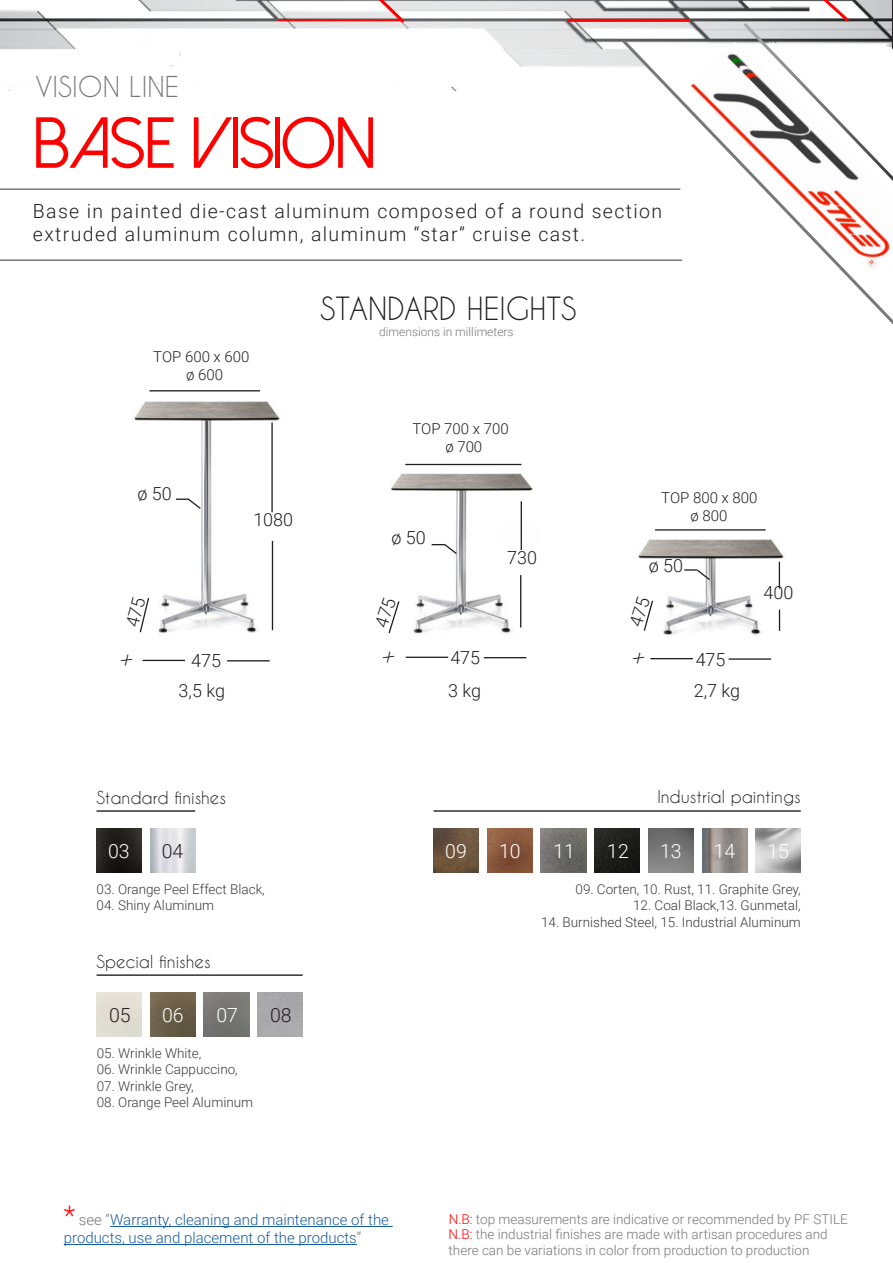
<style>
.page{position:relative;width:893px;height:1263px;background:#fff}
.page>*{position:absolute;margin:0;border:0;box-sizing:border-box;transform-origin:0 0}
.t1{font:72px "Dolce Vita";color:#f00}
.t2{font:30px "Caviar Dreams";color:#231f20}
.t3{font:27px "Caviar Dreams";color:#787878}
.t4{font:300 19.5px/23.4px "Roboto";letter-spacing:.07em;color:#231f20}
.t5{font:300 19.5px "Roboto";color:#fff}
.t6{font:300 18px "Roboto";color:#231f20}
.t7{font:16.8px "Caviar Dreams";color:#231f20}
.t8{font:300 15px "Roboto";color:#175d9e}
.t9{font:300 15px "Roboto";color:#231f20}
.t10{font:300 13.5px "Roboto";color:#3b3b3b}
.t11{font:300 13.5px/16.2px "Roboto";color:#787878}
.t12{font:300 12px "Roboto";color:#787878}
.s1{font-size:27px;color:#f00}
.s2{color:#787878}
.s3{color:#f00}
</style>
<div class="page">
<svg style="left:0;top:0;width:893px;height:91px"></svg>
<hr style="left:567px;top:19px;width:123px;height:3px;background:#f00">
<svg style="left:376px;top:0;width:32px;height:26px"></svg>
<hr style="left:277px;top:19px;width:124px;height:2px;background:#f00">
<svg style="left:820px;top:0;width:32px;height:20px"></svg>
<hr style="left:0;top:188px;width:680px;height:2px;background:#787878">
<hr style="left:0;top:259px;width:682px;height:2px;background:#787878">
<svg style="left:619px;top:37px;width:121px;height:224px"></svg>
<img style="left:688px;top:42px;width:52px;height:219px">
<svg style="left:740px;top:20px;width:153px;height:305px"></svg>
<img style="left:96px;top:828px;width:46px;height:45px">
<img style="left:150px;top:828px;width:45px;height:45px">
<hr style="left:97px;top:810px;width:98px;height:2px;background:#231f20">
<img style="left:150px;top:992px;width:45px;height:45px">
<img style="left:204px;top:992px;width:45px;height:45px">
<hr style="left:97px;top:974px;width:206px;height:2px;background:#231f20">
<div style="left:258px;top:992px;width:45px;height:45px;background:#a9a9ab"></div>
<img style="left:434px;top:828px;width:45px;height:45px">
<img style="left:487px;top:828px;width:45px;height:45px">
<img style="left:541px;top:828px;width:45px;height:45px">
<hr style="left:434px;top:810px;width:367px;height:2px;background:#231f20">
<img style="left:595px;top:828px;width:45px;height:45px">
<img style="left:648px;top:828px;width:45px;height:45px">
<img style="left:702px;top:828px;width:45px;height:45px">
<hr style="left:110px;top:1226px;width:283px;height:1px;background:#175d9e">
<hr style="left:64px;top:1244px;width:293px;height:1px;background:#175d9e">
<img style="left:756px;top:828px;width:45px;height:45px">
<hr style="left:650px;top:658px;width:43px;height:1px;background:#231f20">
<hr style="left:729px;top:658px;width:42px;height:2px;background:#231f20">
<hr style="left:406px;top:657px;width:42px;height:1px;background:#231f20">
<hr style="left:484px;top:657px;width:42px;height:1px;background:#231f20">
<hr style="left:143px;top:660px;width:42px;height:1px;background:#231f20">
<hr style="left:227px;top:660px;width:43px;height:1px;background:#231f20">
<img style="left:390px;top:463px;width:143px;height:171px">
<hr style="left:405px;top:464px;width:116px;height:1px;background:#231f20">
<svg style="left:432px;top:542px;width:26px;height:13px"></svg>
<hr style="left:521px;top:501px;width:1px;height:49px;background:#231f20">
<hr style="left:520px;top:575px;width:1px;height:52px;background:#231f20">
<img style="left:136px;top:420px;width:131px;height:213px">
<hr style="left:271px;top:422px;width:2px;height:90px;background:#231f20">
<hr style="left:272px;top:541px;width:1px;height:89px;background:#231f20">
<hr style="left:149px;top:390px;width:111px;height:1px;background:#231f20">
<svg style="left:176px;top:497px;width:26px;height:13px"></svg>
<img style="left:134px;top:402px;width:146px;height:18px">
<img style="left:640px;top:558px;width:132px;height:77px">
<hr style="left:655px;top:529px;width:111px;height:2px;background:#231f20">
<svg style="left:779px;top:562px;width:1px;height:27px"></svg>
<svg style="left:779px;top:610px;width:1px;height:21px"></svg>
<svg style="left:684px;top:568px;width:27px;height:13px"></svg>
<img style="left:638px;top:540px;width:146px;height:18px">
<svg style="left:136px;top:596px;width:14px;height:37px"></svg>
<svg style="left:388px;top:597px;width:12px;height:37px"></svg>
<svg style="left:640px;top:597px;width:14px;height:35px"></svg>
<p class="t3" style="left:36px;top:71px;width:145px">VISION LINE</p>
<p class="t1" style="left:33px;top:107px;width:345px">BASE VISION</p>
<p class="t4" style="left:33px;top:198px;width:631px">Base in painted die-cast aluminum composed of a round section extruded aluminum column, aluminum “star” cruise cast.</p>
<p class="t2" style="left:320px;top:290px;width:257px">STANDARD HEIGHTS</p>
<p class="t9" style="left:153px;top:347px;width:98px">TOP 600 x 600</p>
<p class="t9" style="left:186px;top:365px;width:38px">ø 600</p>
<p class="t6" style="left:138px;top:481px;width:36px">ø 50</p>
<p class="t6" style="left:253px;top:507px;width:41px">1080</p>
<p class="t6" style="left:191px;top:648px;width:31px">475</p>
<p class="t6" style="left:179px;top:678px;width:48px">3,5 kg</p>
<p class="t7" style="left:96px;top:787px;width:131px">Standard finishes</p>
<p class="t5" style="left:108px;top:837px;width:23px">03</p>
<p class="t4" style="left:162px;top:838px;width:23px">04</p>
<p class="t10" style="left:97px;top:880px;width:170px">03. Orange Peel Effect Black,</p>
<p class="t10" style="left:97px;top:896px;width:119px">04. Shiny Aluminum</p>
<p class="t7" style="left:97px;top:951px;width:116px">Special finishes</p>
<p class="t4" style="left:109px;top:1003px;width:23px">05</p>
<p class="t5" style="left:162px;top:1001px;width:23px">06</p>
<p class="t5" style="left:216px;top:1001px;width:23px">07</p>
<p class="t10" style="left:97px;top:1044px;width:106px">05. Wrinkle White,</p>
<p class="t10" style="left:97px;top:1060px;width:143px">06. Wrinkle Cappuccino,</p>
<p class="t10" style="left:97px;top:1076px;width:99px">07. Wrinkle Grey,</p>
<p class="t10" style="left:97px;top:1092px;width:158px">08. Orange Peel Aluminum</p>
<p class="t4" style="left:270px;top:1003px;width:23px">08</p>
<p class="t12" style="left:379px;top:324px;width:136px">dimensions in millimeters</p>
<p class="t9" style="left:413px;top:418px;width:98px">TOP 700 x 700</p>
<p class="t9" style="left:445px;top:436px;width:38px">ø 700</p>
<p class="t6" style="left:391px;top:525px;width:36px">ø 50</p>
<p class="t6" style="left:507px;top:545px;width:31px">730</p>
<p class="t9" style="left:661px;top:487px;width:98px">TOP 800 x 800</p>
<p class="t9" style="left:690px;top:505px;width:38px">ø 800</p>
<p class="t6" style="left:649px;top:553px;width:36px">ø 50</p>
<p class="t6" style="left:764px;top:580px;width:31px">400</p>
<p class="t6" style="left:450px;top:645px;width:31px">475</p>
<p class="t6" style="left:448px;top:678px;width:34px">3 kg</p>
<p class="t6" style="left:694px;top:678px;width:48px">2,7 kg</p>
<p class="t6" style="left:696px;top:647px;width:31px">475</p>
<p class="t5" style="left:445px;top:837px;width:23px">09</p>
<p class="t5" style="left:499px;top:837px;width:23px">10</p>
<p class="t5" style="left:553px;top:837px;width:23px">11</p>
<p class="t7" style="left:657px;top:787px;width:145px">Industrial paintings</p>
<p class="t5" style="left:607px;top:837px;width:23px">12</p>
<p class="t5" style="left:660px;top:837px;width:23px">13</p>
<p class="t5" style="left:714px;top:837px;width:23px">14</p>
<p class="t5" style="left:767px;top:837px;width:23px">15</p>
<p class="t10" style="left:575px;top:880px;width:227px">09. Corten, 10. Rust, 11. Graphite Grey,</p>
<p class="t10" style="left:633px;top:896px;width:169px">12. Coal Black,13. Gunmetal,</p>
<p class="t10" style="left:541px;top:912px;width:261px">14. Burnished Steel, 15. Industrial Aluminum</p>
<p class="t8" style="left:64px;top:1209px;width:327px"><span class="s1">*</span> <span class="s2">see “</span>Warranty, cleaning and maintenance of the</p>
<p class="t11" style="left:449px;top:1211px;width:401px"><span class="s3">N.B:</span> top measurements are indicative or recommended by PF STILE</p>
<p class="t8" style="left:64px;top:1227px;width:299px">products, use and placement of the products<span class="s2">“</span></p>
<p class="t11" style="left:449px;top:1225px;width:381px"><span class="s3">N.B:</span> the industrial finishes are made with artisan procedures and there can be variations in color from production to production</p>
</div>
